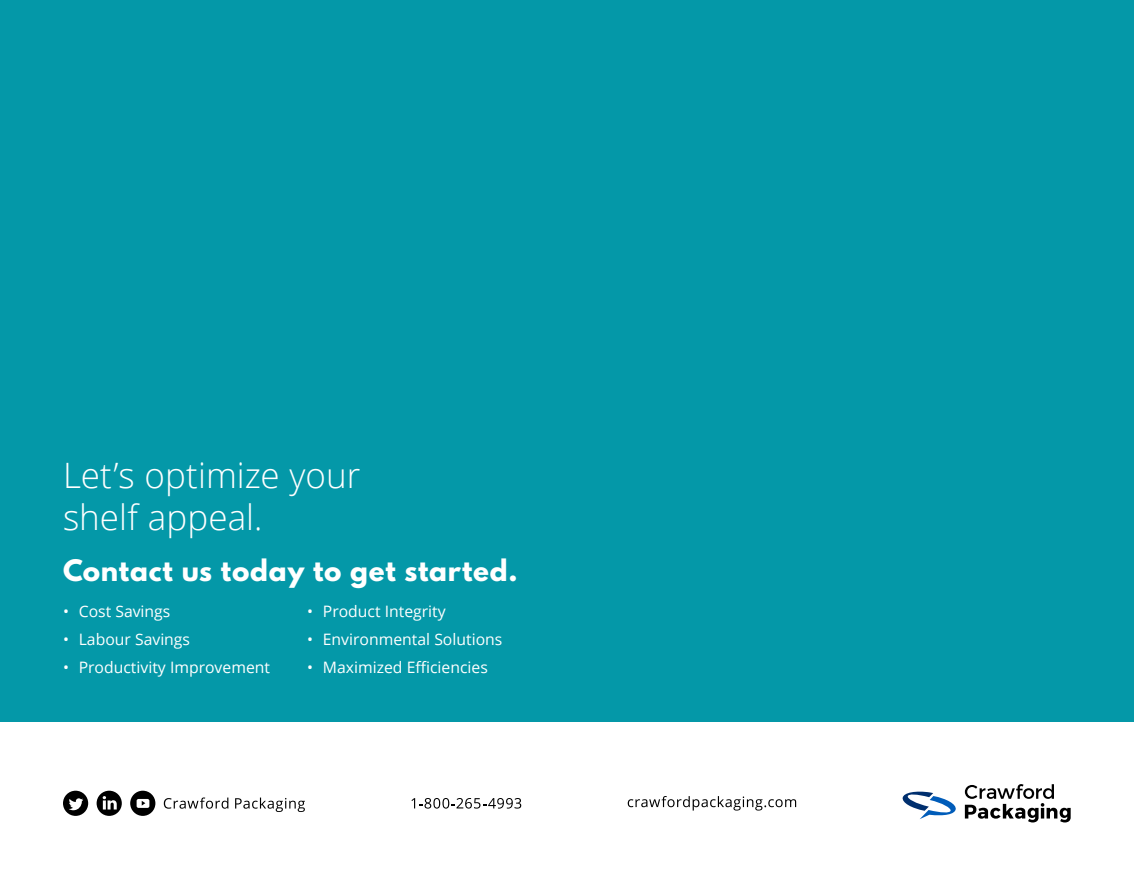
<style>
.page{position:relative;width:1134px;height:882px;background:#fff}
.page>*{position:absolute;margin:0;border:0;box-sizing:border-box;transform-origin:0 0}
.t1{font:300 35px/42px "Open Sans";color:#fff}
.t2{font:700 26.25px "League Spartan";letter-spacing:.03em;color:#fff}
.t3{font:15.75px "Open Sans";color:#fff}
</style>
<div class="page">
<svg style="left:902px;top:791px;width:54px;height:28px"></svg>
<svg style="left:965px;top:784px;width:106px;height:39px"></svg>
<svg style="left:411px;top:798px;width:110px;height:11px"></svg>
<svg style="left:628px;top:796px;width:168px;height:15px"></svg>
<svg style="left:63px;top:791px;width:25px;height:25px"></svg>
<svg style="left:97px;top:791px;width:25px;height:25px"></svg>
<svg style="left:130px;top:791px;width:25px;height:25px"></svg>
<svg style="left:164px;top:797px;width:64px;height:12px"></svg>
<svg style="left:235px;top:798px;width:70px;height:14px"></svg>
<div style="left:0;top:0;width:1134px;height:722px;background:#0498a8"></div>
<h1 class="t1" style="left:63px;top:454px;width:299px">Let’s optimize your shelf appeal.</h1>
<h2 class="t2" style="left:63px;top:550px;width:456px">Contact us today to get started.</h2>
<p class="t3" style="left:63px;top:601px;width:109px">• Cost Savings</p>
<p class="t3" style="left:63px;top:629px;width:129px">• Labour Savings</p>
<p class="t3" style="left:63px;top:657px;width:209px">• Productivity Improvement</p>
<p class="t3" style="left:307px;top:601px;width:140px">• Product Integrity</p>
<p class="t3" style="left:307px;top:629px;width:197px">• Environmental Solutions</p>
<p class="t3" style="left:307px;top:657px;width:182px">• Maximized Efficiencies</p>
</div>
